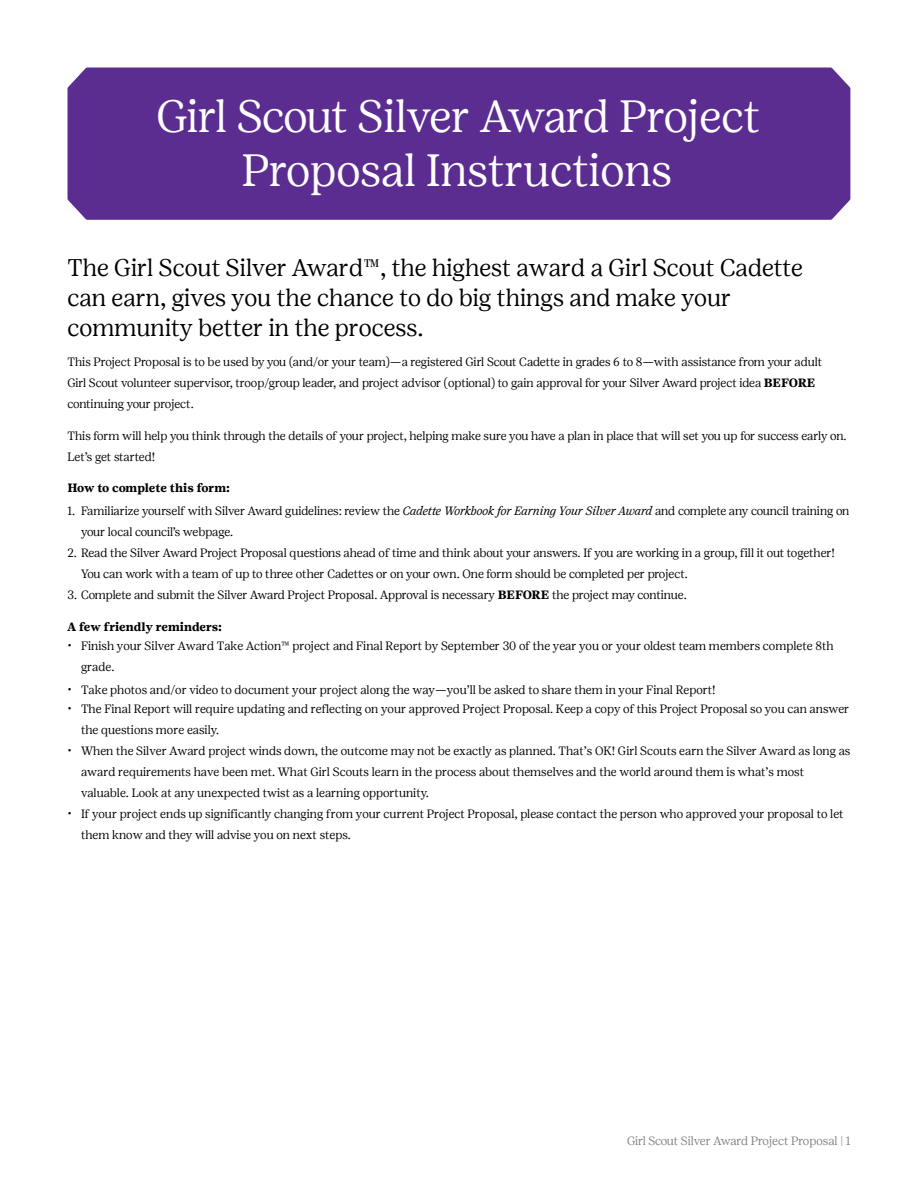
<style>
.page{position:relative;width:918px;height:1188px;background:#fff}
.page>*{position:absolute;margin:0;border:0;box-sizing:border-box;transform-origin:0 0}
.t1{font:300 45px/54px "Girl Scout Display";color:#fff;text-align:center}
.t2{font:300 24px/30px "Girl Scout Display";color:#000}
.t3{font:300 12px/21px "Girl Scout Display";color:#000}
.t4{font:700 12px "Girl Scout Text";letter-spacing:-.01em;color:#000}
.t5{font:300 12px "Girl Scout Display";color:#808285}
.s1{font-family:"Girl Scout Text";font-weight:700}
.s2{font-style:italic}
</style>
<div class="page">
<div style="left:68px;top:67px;width:782px;height:153px;background:#5c2d91"></div>
<h1 class="t1" style="left:157px;top:89px;width:605px">Girl Scout Silver Award Project<br>Proposal Instructions</h1>
<h2 class="t2" style="left:68px;top:252px;width:737px">The Girl Scout Silver Award™, the highest award a Girl Scout Cadette can earn, gives you the chance to do big things and make your community better in the process.</h2>
<p class="t3" style="left:68px;top:351px;width:756px">This Project Proposal is to be used by you (and/or your team)—a registered Girl Scout Cadette in grades 6 to 8—with assistance from your adult<br>Girl Scout volunteer supervisor, troop/group leader, and project advisor (optional) to gain approval for your Silver Award project idea <span class="s1">BEFORE </span>continuing your project.</p>
<p class="t3" style="left:68px;top:425px;width:781px">This form will help you think through the details of your project, helping make sure you have a plan in place that will set you up for success early on.<br>Let’s get started!</p>
<p class="t4" style="left:68px;top:481px;width:164px">How to complete this form:</p>
<p class="t3" style="left:81px;top:500px;width:770px;text-indent:-14px">1. Familiarize yourself with Silver Award guidelines: review the <span class="s2">Cadette Workbook for Earning Your Silver Award</span> and complete any council training on your local council’s webpage.</p>
<p class="t3" style="left:81px;top:542px;width:756px;text-indent:-14px">2. Read the Silver Award Project Proposal questions ahead of time and think about your answers. If you are working in a group, fill it out together!<br>You can work with a team of up to three other Cadettes or on your own. One form should be completed per project.</p>
<p class="t3" style="left:68px;top:584px;width:621px">3. Complete and submit the Silver Award Project Proposal. Approval is necessary <span class="s1">BEFORE</span> the project may continue.</p>
<p class="t4" style="left:68px;top:619px;width:156px">A few friendly reminders:</p>
<p class="t3" style="left:81px;top:635px;width:754px;text-indent:-14px">• Finish your Silver Award Take Action™ project and Final Report by September 30 of the year you or your oldest team members complete 8th grade.</p>
<p class="t3" style="left:68px;top:679px;width:650px">• Take photos and/or video to document your project along the way—you’ll be asked to share them in your Final Report!</p>
<p class="t3" style="left:81px;top:698px;width:770px;text-indent:-14px">• The Final Report will require updating and reflecting on your approved Project Proposal. Keep a copy of this Project Proposal so you can answer the questions more easily.</p>
<p class="t3" style="left:81px;top:740px;width:771px;text-indent:-14px">• When the Silver Award project winds down, the outcome may not be exactly as planned. That’s OK! Girl Scouts earn the Silver Award as long as award requirements have been met. What Girl Scouts learn in the process about themselves and the world around them is what’s most valuable. Look at any unexpected twist as a learning opportunity.</p>
<p class="t3" style="left:81px;top:803px;width:764px;text-indent:-14px">• If your project ends up significantly changing from your current Project Proposal, please contact the person who approved your proposal to let them know and they will advise you on next steps.</p>
<p class="t5" style="left:627px;top:1134px;width:225px">Girl Scout Silver Award Project Proposal | 1</p>
</div>
